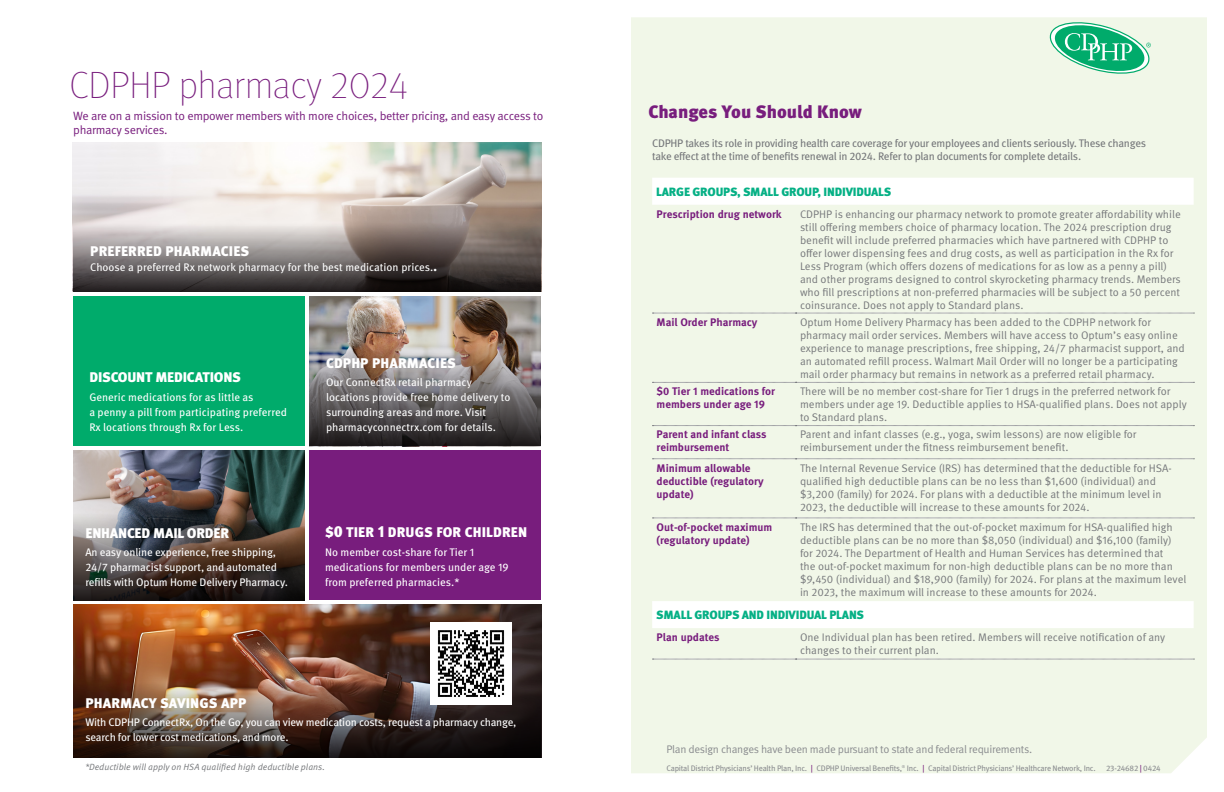
<style>
.page{position:relative;width:1224px;height:792px;background:#fff}
.page>*{position:absolute;margin:0;border:0;box-sizing:border-box;transform-origin:0 0}
.t1{font:100 38px "Meta Pro";color:#781d7d}
.t2{font:900 18px "Meta Pro";color:#781d7d}
.t3{font:900 14px "Meta Pro";letter-spacing:.01em;color:#fff}
.t4{font:900 14px "Meta Pro";letter-spacing:-.015em;color:#fff}
.t5{font:12px/14px "Meta Pro Norm";letter-spacing:-.025em;color:#781d7d}
.t6{font:900 12px "Meta Pro";letter-spacing:-.015em;color:#05b085}
.t7{font:900 12px "Meta Pro";letter-spacing:-.01em;color:#fff}
.t8{font:11px/13px "Meta Pro Norm";color:#76787b}
.t9{font:11px/15px "Meta Pro";letter-spacing:-.01em;color:#fff}
.t10{font:700 11px/13px "Meta Pro";color:#781d7d}
.t11{font:11px/13px "Meta Pro";letter-spacing:-.025em;color:#76787b}
.t12{font:500 11px "Minion Pro";letter-spacing:-.025em;color:#fff}
.t13{font:11px "Meta Pro Norm";letter-spacing:-.025em;color:#8a8c8f}
.t14{font:9px "Meta Pro Norm Ita";color:#76787b}
.t15{font:8px "Meta Pro";letter-spacing:-.025em;color:#8a8c8f}
.s1{font-weight:900;font-size:12px}
.s2{font-size:16px}
.s3{color:#781d7d}
</style>
<div class="page">
<img style="left:73px;top:604px;width:468px;height:77px">
<img style="left:73px;top:681px;width:468px;height:77px">
<img style="left:73px;top:143px;width:468px;height:81px">
<svg style="left:73px;top:224px;width:468px;height:68px;background:#706968"></svg>
<div style="left:73px;top:296px;width:232px;height:150px;background:#00ab6b"></div>
<div style="left:309px;top:451px;width:232px;height:149px;background:#781d7d"></div>
<img style="left:73px;top:451px;width:232px;height:62px">
<svg style="left:73px;top:513px;width:232px;height:87px;background:#473e3a"></svg>
<div style="left:631px;top:17px;width:576px;height:756px;background:#f1f7e8"></div>
<svg style="left:652px;top:178px;width:542px;height:450px;background:#f2f7ea"></svg>
<svg style="left:652px;top:313px;width:542px;height:1px"></svg>
<svg style="left:652px;top:382px;width:542px;height:1px"></svg>
<svg style="left:652px;top:425px;width:542px;height:1px"></svg>
<svg style="left:652px;top:459px;width:542px;height:1px"></svg>
<svg style="left:652px;top:518px;width:542px;height:1px"></svg>
<svg style="left:652px;top:659px;width:542px;height:1px"></svg>
<svg style="left:1050px;top:22px;width:101px;height:52px;background:#73cfa9"></svg>
<img style="left:430px;top:623px;width:82px;height:82px">
<img style="left:309px;top:297px;width:232px;height:46px">
<img style="left:309px;top:343px;width:232px;height:103px">
<h1 class="t1" style="left:70px;top:58px;width:340px">CDPHP pharmacy 2024</h1>
<p class="t5" style="left:73px;top:108px;width:472px">We are on a mission to empower members with more choices, better pricing, and easy access to pharmacy services.</p>
<p class="t3" style="left:90px;top:240px;width:160px">PREFERRED PHARMACIES</p>
<p class="t9" style="left:90px;top:258px;width:348px">Choose a preferred Rx network pharmacy for the best medication prices.<span class="s1">.</span></p>
<p class="t4" style="left:89px;top:366px;width:153px">DISCOUNT MEDICATIONS</p>
<p class="t9" style="left:89px;top:389px;width:199px">Generic medications for as little as<br>a penny a pill from participating preferred<br>Rx locations through Rx for Less.</p>
<p class="t4" style="left:85px;top:522px;width:145px">ENHANCED MAIL ORDER</p>
<p class="t9" style="left:85px;top:544px;width:204px">An easy online experience, free shipping,<br>24/7 pharmacist support, and automated refills with Optum Home Delivery Pharmacy.</p>
<p class="t7" style="left:86px;top:528px;width:126px">ENHANCED MAIL ORDER</p>
<p class="t12" style="left:86px;top:547px;width:172px">An easy online experience, free shipping,</p>
<p class="t12" style="left:99px;top:560px;width:158px">7 pharmacist support, and automated</p>
<p class="t12" style="left:86px;top:573px;width:192px">refills with Optum Home Delivery Pharmacy.</p>
<p class="t3" style="left:326px;top:352px;width:131px">CDPHP PHARMACIES</p>
<p class="t9" style="left:326px;top:374px;width:186px">Our ConnectRx retail pharmacy locations provide free home delivery to surrounding areas and more. Visit pharmacyconnectrx.com for details.</p>
<p class="t3" style="left:325px;top:521px;width:204px">$<span class="s2">0</span> TIER <span class="s2">1</span> DRUGS FOR CHILDREN</p>
<p class="t9" style="left:325px;top:544px;width:185px">No member cost-share for Tier 1 medications for members under age 19 from preferred pharmacies.*</p>
<p class="t3" style="left:85px;top:692px;width:162px">PHARMACY SAVINGS APP</p>
<p class="t9" style="left:85px;top:714px;width:433px">With CDPHP ConnectRx, On the Go, you can view medication costs, request a pharmacy change, search for lower cost medications, and more.</p>
<p class="t14" style="left:85px;top:760px;width:242px">*Deductible will apply on HSA qualified high deductible plans.</p>
<h2 class="t2" style="left:649px;top:97px;width:215px">Changes You Should Know</h2>
<p class="t11" style="left:652px;top:136px;width:495px">CDPHP takes its role in providing health care coverage for your employees and clients seriously. These changes take effect at the time of benefits renewal in 2024. Refer to plan documents for complete details.</p>
<p class="t6" style="left:656px;top:182px;width:237px">LARGE GROUPS, SMALL GROUP, INDIVIDUALS</p>
<p class="t10" style="left:657px;top:207px;width:127px">Prescription drug network</p>
<p class="t8" style="left:800px;top:207px;width:382px">CDPHP is enhancing our pharmacy network to promote greater affordability while still offering members choice of pharmacy location. The 2024 prescription drug benefit will include preferred pharmacies which have partnered with CDPHP to offer lower dispensing fees and drug costs, as well as participation in the Rx for Less Program (which offers dozens of medications for as low as a penny a pill) and other programs designed to control skyrocketing pharmacy trends. Members who fill prescriptions at non-preferred pharmacies will be subject to a 50 percent coinsurance. Does not apply to Standard plans.</p>
<p class="t10" style="left:657px;top:315px;width:102px">Mail Order Pharmacy</p>
<p class="t8" style="left:800px;top:315px;width:386px">Optum Home Delivery Pharmacy has been added to the CDPHP network for pharmacy mail order services. Members will have access to Optum’s easy online experience to manage prescriptions, free shipping, 24/7 pharmacist support, and an automated refill process. Walmart Mail Order will no longer be a participating mail order pharmacy but remains in network as a preferred retail pharmacy.</p>
<p class="t10" style="left:657px;top:384px;width:120px">$0 Tier 1 medications for members under age 19</p>
<p class="t8" style="left:800px;top:384px;width:388px">There will be no member cost-share for Tier 1 drugs in the preferred network for members under age 19. Deductible applies to HSA-qualified plans. Does not apply to Standard plans.</p>
<p class="t10" style="left:657px;top:427px;width:111px">Parent and infant class reimbursement</p>
<p class="t8" style="left:800px;top:427px;width:338px">Parent and infant classes (e.g., yoga, swim lessons) are now eligible for reimbursement under the fitness reimbursement benefit.</p>
<p class="t10" style="left:657px;top:461px;width:109px">Minimum allowable deductible (regulatory update)</p>
<p class="t8" style="left:800px;top:461px;width:373px">The Internal Revenue Service (IRS) has determined that the deductible for HSA&shy;qualified high deductible plans can be no less than $1,600 (individual) and $3,200 (family) for 2024. For plans with a deductible at the minimum level in 2023, the deductible will increase to these amounts for 2024.</p>
<p class="t10" style="left:657px;top:520px;width:117px">Out-of-pocket maximum (regulatory update)</p>
<p class="t8" style="left:800px;top:520px;width:388px">The IRS has determined that the out-of-pocket maximum for HSA-qualified high deductible plans can be no more than $8,050 (individual) and $16,100 (family) for 2024. The Department of Health and Human Services has determined that<br>the out-of-pocket maximum for non-high deductible plans can be no more than $9,450 (individual) and $18,900 (family) for 2024. For plans at the maximum level in 2023, the maximum will increase to these amounts for 2024.</p>
<p class="t6" style="left:656px;top:605px;width:209px">SMALL GROUPS AND INDIVIDUAL PLANS</p>
<p class="t10" style="left:657px;top:630px;width:64px">Plan updates</p>
<p class="t8" style="left:800px;top:630px;width:367px">One Individual plan has been retired. Members will receive notification of any changes to their current plan.</p>
<p class="t13" style="left:667px;top:741px;width:367px">Plan design changes have been made pursuant to state and federal requirements.</p>
<p class="t15" style="left:666px;top:762px;width:431px">Capital District Physicians’ Health Plan, Inc. <span class="s3">|</span> CDPHP Universal Benefits,<sup>®</sup> Inc. <span class="s3">|</span> Capital District Physicians’ Healthcare Network, Inc.</p>
<p class="t15" style="left:1106px;top:762px;width:56px">23-24682 <span class="s3">|</span> 0424</p>
</div>
